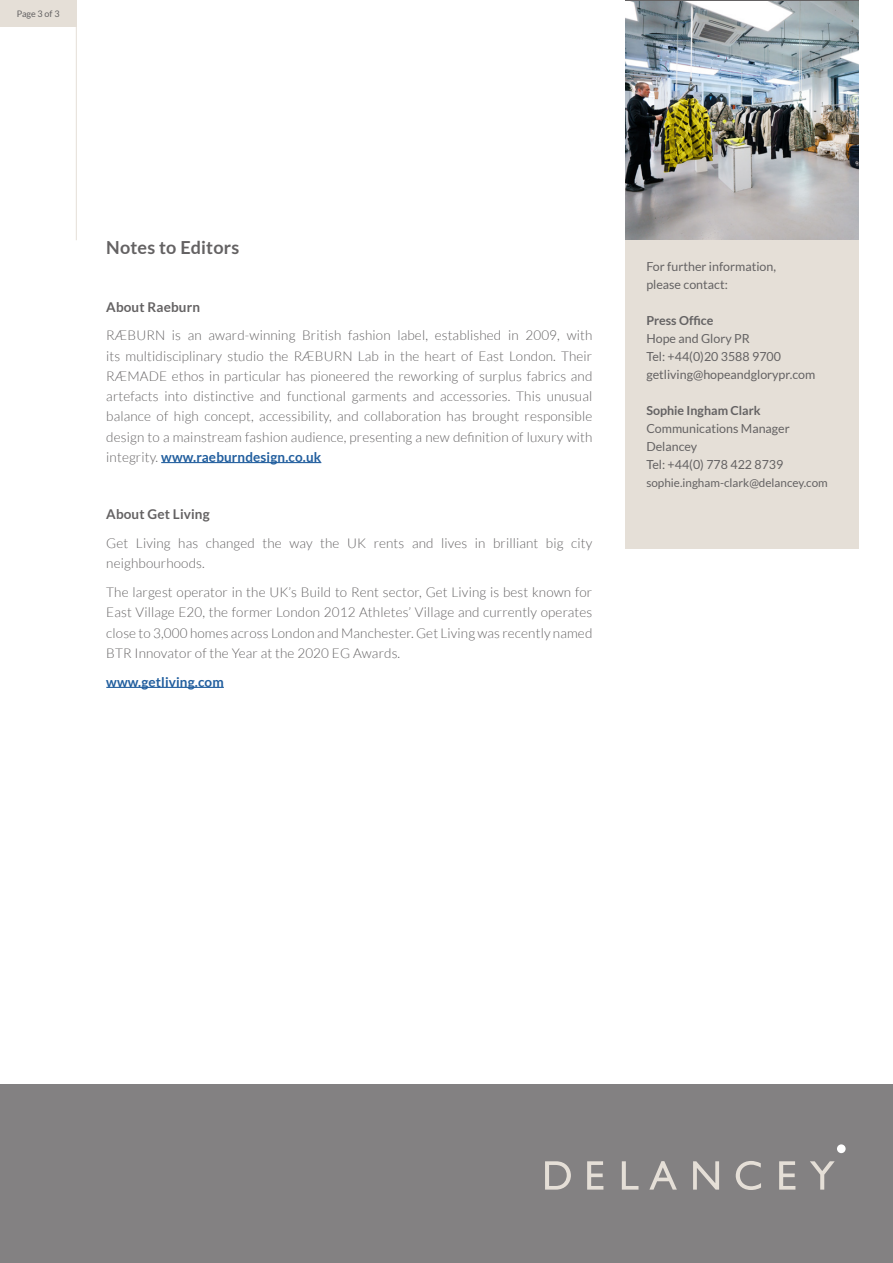
<style>
.page{position:relative;width:893px;height:1263px;background:#fff}
.page>*{position:absolute;margin:0;border:0;box-sizing:border-box;transform-origin:0 0}
.t1{font:700 18px "Lato";letter-spacing:.01em;color:#646263}
.t2{font:300 13.5px/20.2px "Lato";letter-spacing:.01em;color:#646263;text-align:justify}
.t3{font:700 13.5px "Lato";letter-spacing:.01em;color:#646263}
.t4{font:700 13.5px "Lato";letter-spacing:.01em;color:#215e9e}
.t5{font:12.45px/18px "Lato";color:#646263}
.t6{font:700 12.45px "Lato";color:#646263}
.t7{font:11.7px "Lato";color:#646263}
.t8{font:9px "Lato";color:#646263}
.s1{font-weight:700;color:#215e9e}
</style>
<div class="page">
<div style="left:0;top:1084px;width:893px;height:179px;background:#838182"></div>
<div style="left:837px;top:1144px;width:9px;height:9px;background:#fff;border-radius:50%"></div>
<svg style="left:545px;top:1161px;width:26px;height:28px"></svg>
<svg style="left:587px;top:1161px;width:16px;height:28px"></svg>
<svg style="left:622px;top:1161px;width:16px;height:28px"></svg>
<svg style="left:649px;top:1161px;width:28px;height:28px"></svg>
<svg style="left:693px;top:1161px;width:26px;height:28px"></svg>
<svg style="left:736px;top:1161px;width:25px;height:29px"></svg>
<svg style="left:779px;top:1161px;width:16px;height:28px"></svg>
<svg style="left:810px;top:1161px;width:25px;height:28px"></svg>
<div style="left:0;top:0;width:76px;height:27px;background:#e5dfd7"></div>
<hr style="left:76px;top:0;width:1px;height:240px;background:#e5dfd7">
<hr style="left:161px;top:462px;width:160px;height:1px;background:#215e9e">
<hr style="left:106px;top:687px;width:118px;height:1px;background:#215e9e">
<div style="left:625px;top:239px;width:234px;height:310px;background:#e5dfd7"></div>
<img style="left:625px;top:0;width:234px;height:240px">
<p class="t8" style="left:17px;top:9px;width:44px">Page 3 of 3</p>
<h1 class="t1" style="left:106px;top:237px;width:134px">Notes to Editors</h1>
<p class="t3" style="left:106px;top:299px;width:95px">About Raeburn</p>
<p class="t2" style="left:106px;top:325px;width:488px">RÆBURN is an award-winning British fashion label, established in 2009, with its multidisciplinary studio the RÆBURN Lab in the heart of East London. Their RÆMADE ethos in particular has pioneered the reworking of surplus fabrics and artefacts into distinctive and functional garments and accessories. This unusual balance of high concept, accessibility, and collaboration has brought responsible design to a mainstream fashion audience, presenting a new definition of luxury with integrity. <span class="s1">www.raeburndesign.co.uk</span></p>
<p class="t3" style="left:106px;top:507px;width:105px">About Get Living</p>
<p class="t2" style="left:106px;top:533px;width:487px">Get Living has changed the way the UK rents and lives in brilliant big city neighbourhoods.</p>
<p class="t2" style="left:106px;top:582px;width:488px">The largest operator in the UK’s Build to Rent sector, Get Living is best known for East Village E20, the former London 2012 Athletes’ Village and currently operates close to 3,000 homes across London and Manchester. Get Living was recently named BTR Innovator of the Year at the 2020 EG Awards.</p>
<p class="t4" style="left:106px;top:674px;width:119px">www.getliving.com</p>
<p class="t5" style="left:646px;top:257px;width:131px">For further information, please contact:</p>
<p class="t6" style="left:646px;top:313px;width:69px">Press Office</p>
<p class="t5" style="left:646px;top:329px;width:170px">Hope and Glory PR<br>Tel: +44(0)20 3588 9700 getliving@hopeandglorypr.com</p>
<p class="t6" style="left:646px;top:403px;width:116px">Sophie Ingham Clark</p>
<p class="t5" style="left:646px;top:419px;width:145px">Communications Manager<br>Delancey<br>Tel: +44(0) 778 422 8739</p>
<p class="t7" style="left:646px;top:476px;width:183px">sophie.ingham-clark@delancey.com</p>
</div>
